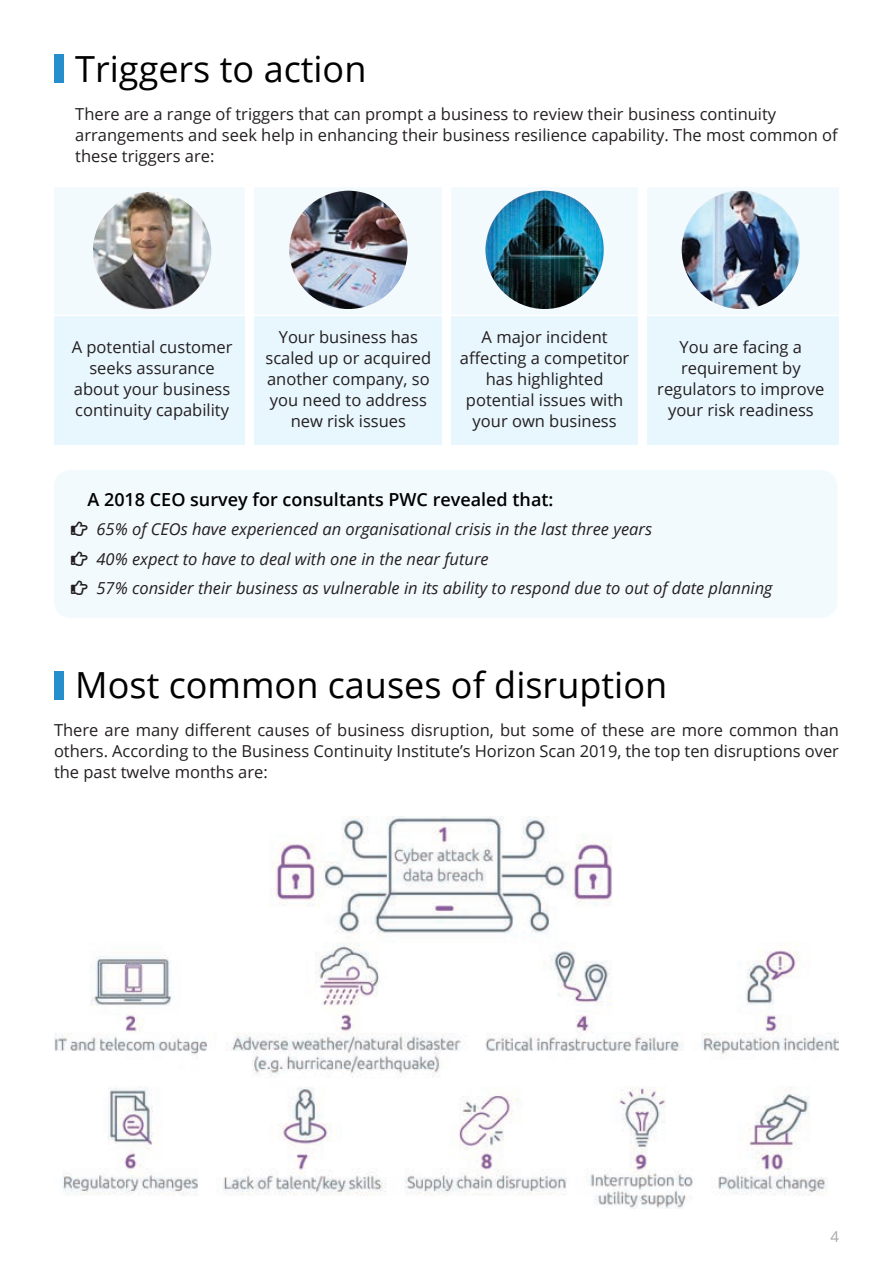
<style>
.page{position:relative;width:893px;height:1263px;background:#fff}
.page>*{position:absolute;margin:0;border:0;box-sizing:border-box;transform-origin:0 0}
.t1{font:36px "Open Sans";color:#000}
.t2{font:600 18px "Open Sans";color:#000}
.t3{font:16.5px/21px "Open Sans";color:#231f20;text-align:center}
.t4{font:italic 16.5px/29.5px "Open Sans";color:#231f20}
.t5{font:15px "Open Sans";color:#a8a9ad}
</style>
<div class="page">
<div style="left:54px;top:188px;width:785px;height:126px;background:#f3fafe"></div>
<div style="left:54px;top:316px;width:785px;height:129px;background:#e8f6fd"></div>
<img style="left:93px;top:192px;width:118px;height:117px">
<img style="left:289px;top:191px;width:118px;height:118px;border-radius:59px">
<img style="left:485px;top:191px;width:119px;height:118px;border-radius:59px">
<img style="left:682px;top:191px;width:118px;height:118px;border-radius:59px">
<div style="left:54px;top:470px;width:783px;height:148px;background:#f3fafe;border-radius:17px"></div>
<div style="left:54px;top:54px;width:10px;height:28px;background:#268ecc"></div>
<div style="left:54px;top:671px;width:10px;height:29px;background:#268ecc"></div>
<img style="left:54px;top:817px;width:785px;height:391px">
<div style="left:245px;top:171px;width:8px;height:283px;background:#fff"></div>
<div style="left:443px;top:171px;width:8px;height:283px;background:#fff"></div>
<div style="left:638px;top:171px;width:8px;height:283px;background:#fff"></div>
<h1 class="t1" style="left:75px;top:44px;width:293px">Triggers to action</h1>
<p class="t3" style="left:75px;top:103px;width:764px;text-align:left">There are a range of triggers that can prompt a business to review their business continuity arrangements and seek help in enhancing their business resilience capability. The most common of these triggers are:</p>
<p class="t3" style="left:72px;top:336px;width:162px">A potential customer seeks assurance about your business continuity capability</p>
<p class="t3" style="left:265px;top:326px;width:167px">Your business has scaled up or acquired another company, so you need to address new risk issues</p>
<p class="t3" style="left:460px;top:326px;width:171px">A major incident affecting a competitor has highlighted potential issues with your own business</p>
<p class="t3" style="left:657px;top:336px;width:169px">You are facing a requirement by regulators to improve your risk readiness</p>
<p class="t2" style="left:88px;top:487px;width:467px">A 2018 CEO survey for consultants PWC revealed that:</p>
<p class="t4" style="left:97px;top:514px;width:677px">65% of CEOs have experienced an organisational crisis in the last three years<br>40% expect to have to deal with one in the near future<br>57% consider their business as vulnerable in its ability to respond due to out of date planning</p>
<h1 class="t1" style="left:75px;top:660px;width:593px">Most common causes of disruption</h1>
<p class="t3" style="left:54px;top:719px;width:786px;text-align:justify">There are many different causes of business disruption, but some of these are more common than others. According to the Business Continuity Institute’s Horizon Scan 2019, the top ten disruptions over the past twelve months are:</p>
<p class="t5" style="left:830px;top:1226px;width:10px">4</p>
</div>
